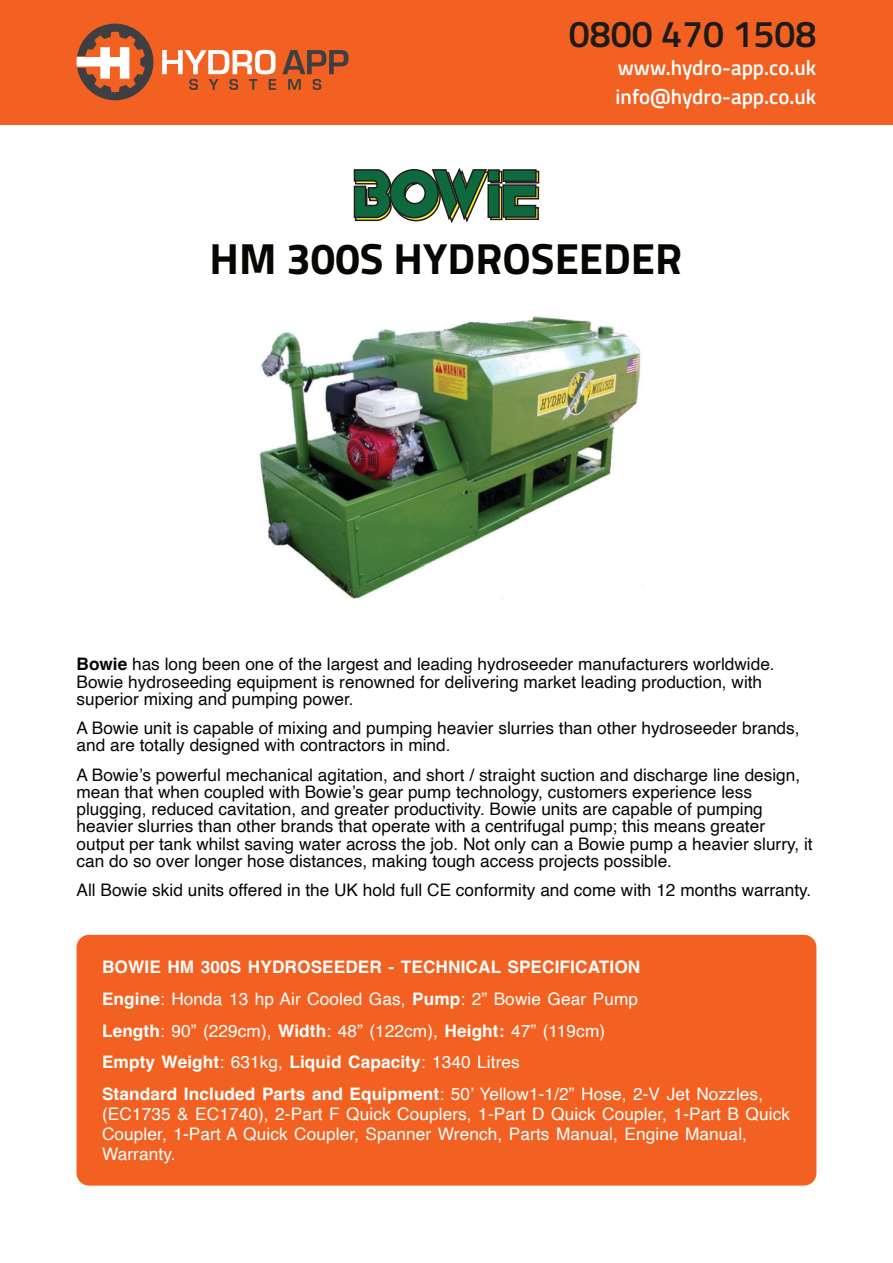
<style>
.page{position:relative;width:893px;height:1263px;background:#fff}
.page>*{position:absolute;margin:0;border:0;box-sizing:border-box;transform-origin:0 0}
.t1{font:700 43.65px "Titillium Web";color:#080704}
.t2{font:600 37.5px "Titillium Web";color:#1d1b1a}
.t3{font:600 21px/28.5px "Titillium Web";color:#fff}
.t4{font:17.25px/17.2px "Helvetica";color:#080704}
.t5{font:700 17.25px/32px "Helvetica";letter-spacing:.005em;color:#fff}
.t6{font:17.25px/20px "Helvetica";letter-spacing:.005em;color:#fff}
.s1{font-weight:700}
.s2{font-weight:400}
</style>
<div class="page">
<div style="left:77px;top:935px;width:739px;height:250px;background:#f26121;border-radius:13px"></div>
<img style="left:259px;top:316px;width:385px;height:283px">
<svg style="left:392px;top:173px;width:48px;height:48px"></svg>
<div style="left:391px;top:172px;width:50px;height:49px;border:2px solid #211e1e;border-radius:50%"></div>
<svg style="left:491px;top:171px;width:11px;height:13px"></svg>
<svg style="left:491px;top:186px;width:11px;height:34px"></svg>
<svg style="left:505px;top:171px;width:34px;height:13px"></svg>
<svg style="left:353px;top:169px;width:38px;height:53px;background:#3d6f4f"></svg>
<div style="left:390px;top:170px;width:48px;height:48px;background:#0e693f;border-radius:50%"></div>
<div style="left:389px;top:169px;width:50px;height:49px;border:2px solid #211e1e;border-radius:50%"></div>
<svg style="left:431px;top:167px;width:60px;height:56px"></svg>
<div style="left:488px;top:169px;width:12px;height:13px;background:#0e693f;border:2px solid #211e1e"></div>
<div style="left:487px;top:184px;width:13px;height:34px;background:#0e693f;border:2px solid #211e1e"></div>
<div style="left:503px;top:169px;width:34px;height:13px;background:#0e693f;border:2px solid #211e1e"></div>
<svg style="left:502px;top:184px;width:38px;height:37px"></svg>
<div style="left:404px;top:182px;width:22px;height:22px;border:2px solid #211e1e;border-radius:50%"></div>
<svg style="left:403px;top:182px;width:21px;height:23px"></svg>
<div style="left:0;top:0;width:893px;height:124px;background:#f26121"></div>
<svg style="left:77px;top:24px;width:271px;height:76px"></svg>
<h2 class="t2" style="left:569px;top:4px;width:249px">0800 470 1508</h2>
<p class="t3" style="left:615px;top:53px;width:202px">www.hydro-app.co.uk info@hydro-app.co.uk</p>
<h1 class="t1" style="left:209px;top:224px;width:474px">HM 300S HYDROSEEDER</h1>
<p class="t4" style="left:77px;top:657px;width:700px"><span class="s1">Bowie</span> has long been one of the largest and leading hydroseeder manufacturers worldwide.<br>Bowie hydroseeding equipment is renowned for delivering market leading production, with superior mixing and pumping power.</p>
<p class="t4" style="left:77px;top:720px;width:725px">A Bowie unit is capable of mixing and pumping heavier slurries than other hydroseeder brands, and are totally designed with contractors in mind.</p>
<p class="t4" style="left:77px;top:767px;width:738px">A Bowie’s powerful mechanical agitation, and short / straight suction and discharge line design, mean that when coupled with Bowie’s gear pump technology, customers experience less plugging, reduced cavitation, and greater productivity. Bowie units are capable of pumping heavier slurries than other brands that operate with a centrifugal pump; this means greater output per tank whilst saving water across the job. Not only can a Bowie pump a heavier slurry, it can do so over longer hose distances, making tough access projects possible.</p>
<p class="t4" style="left:77px;top:882px;width:736px">All Bowie skid units offered in the UK hold full CE conformity and come with 12 months warranty.</p>
<p class="t5" style="left:102px;top:952px;width:663px">BOWIE HM 300S HYDROSEEDER - TECHNICAL SPECIFICATION<br>Engine<span class="s2">: Honda 13 hp Air Cooled Gas,</span> Pump<span class="s2">: 2” Bowie Gear Pump<br></span>Length<span class="s2">: 90” (229cm),</span> Width<span class="s2">: 48” (122cm),</span> Height: <span class="s2">47” (119cm)<br></span>Empty Weight<span class="s2">: 631kg,</span> Liquid Capacity<span class="s2">: 1340 Litres<br></span>Standard Included Parts and Equipment<span class="s2">: 50’ Yellow1-1/2” Hose, 2-V Jet Nozzles,</span></p>
<p class="t6" style="left:102px;top:1105px;width:689px">(EC1735 &amp; EC1740), 2-Part F Quick Couplers, 1-Part D Quick Coupler, 1-Part B Quick<br>Coupler, 1-Part A Quick Coupler, Spanner Wrench, Parts Manual, Engine Manual,<br>Warranty.</p>
</div>
